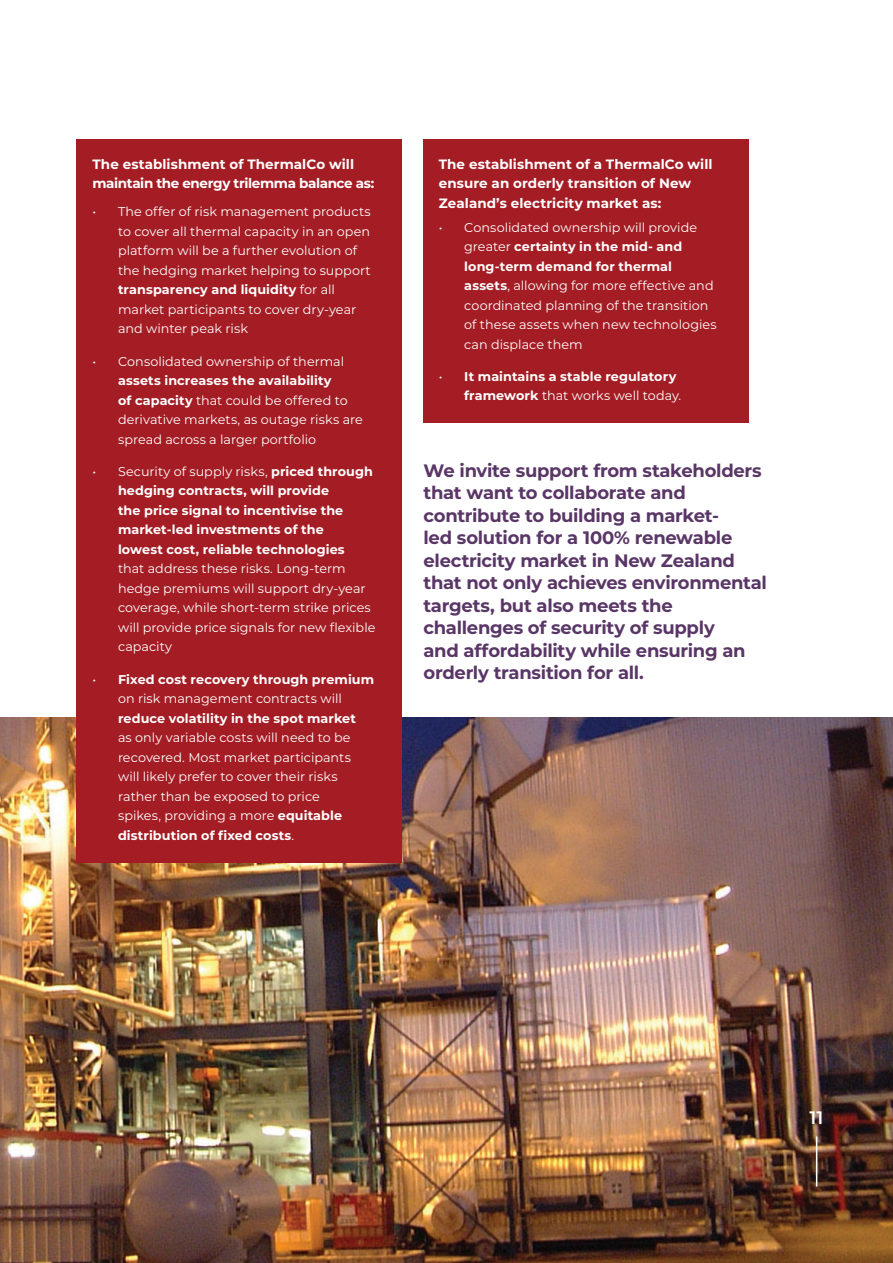
<style>
.page{position:relative;width:893px;height:1263px;background:#fff}
.page>*{position:absolute;margin:0;border:0;box-sizing:border-box;transform-origin:0 0}
.t1{font:700 18px/22.5px "Montserrat";letter-spacing:-.015em;color:#593666}
.t2{font:600 18px "Montserrat";color:#fff}
.t3{font:700 13.5px/19.5px "Montserrat";letter-spacing:.005em;color:#fff}
.t4{font:700 13.5px/19.5px "Montserrat";letter-spacing:-.02em;color:#fff}
.t5{font:12.75px/19.5px "Montserrat";color:#fff}
.t6{font:700 12.75px/19.5px "Montserrat";letter-spacing:.005em;color:#fff}
.s1{font-weight:700}
.s2{font-weight:400}
</style>
<div class="page">
<img style="left:0;top:718px;width:893px;height:545px">
<div style="left:77px;top:139px;width:325px;height:724px;background:#a41d24"></div>
<div style="left:423px;top:139px;width:325px;height:284px;background:#a41d24"></div>
<hr style="left:816px;top:1136px;width:1px;height:50px;background:#fff">
<p class="t4" style="left:93px;top:154px;width:283px">The establishment of ThermalCo will maintain the energy trilemma balance as:</p>
<p class="t5" style="left:118px;top:202px;width:254px;text-indent:-26px">• The offer of risk management products to cover all thermal capacity in an open platform will be a further evolution of the hedging market helping to support <span class="s1">transparency and liquidity</span> for all market participants to cover dry-year and winter peak risk</p>
<p class="t5" style="left:93px;top:351px;width:253px">• Consolidated ownership of thermal</p>
<p class="t5" style="left:118px;top:370px;width:246px"><span class="s1">assets increases the availability<br>of capacity</span> that could be offered to derivative markets, as outage risks are spread across a larger portfolio</p>
<p class="t6" style="left:118px;top:461px;width:256px;text-indent:-26px"><span class="s2">• Security of supply risks,</span> priced through hedging contracts, will provide<br>the price signal to incentivise the market-led investments of the<br>lowest cost, reliable technologies</p>
<p class="t5" style="left:118px;top:559px;width:259px">that address these risks. Long-term hedge premiums will support dry-year coverage, while short-term strike prices will provide price signals for new flexible capacity</p>
<p class="t6" style="left:93px;top:669px;width:283px;text-align:center"><span class="s2">•</span> Fixed cost recovery through premium <span class="s2">on risk management contracts will</span></p>
<p class="t6" style="left:118px;top:708px;width:239px">reduce volatility in the spot market</p>
<p class="t5" style="left:118px;top:727px;width:234px">as only variable costs will need to be recovered. Most market participants will likely prefer to cover their risks rather than be exposed to price spikes, providing a more <span class="s1">equitable distribution of fixed costs</span>.</p>
<p class="t3" style="left:439px;top:154px;width:275px">The establishment of a ThermalCo will ensure an orderly transition of New<br>Zealand’s electricity market as:</p>
<p class="t5" style="left:464px;top:217px;width:254px;text-indent:-26px">• Consolidated ownership will provide greater <span class="s1">certainty in the mid- and long-term demand for thermal assets</span>, allowing for more effective and coordinated planning of the transition of these assets when new technologies can displace them</p>
<p class="t6" style="left:464px;top:366px;width:218px;text-indent:-26px"><span class="s2">•</span> It maintains a stable regulatory framework <span class="s2">that works well today.</span></p>
<p class="t1" style="left:423px;top:458px;width:345px">We invite support from stakeholders that want to collaborate and contribute to building a market-<br>led solution for a 100% renewable electricity market in New Zealand that not only achieves environmental targets, but also meets the challenges of security of supply<br>and affordability while ensuring an orderly transition for all.</p>
<h1 class="t2" style="left:810px;top:1104px;width:15px">11</h1>
</div>
